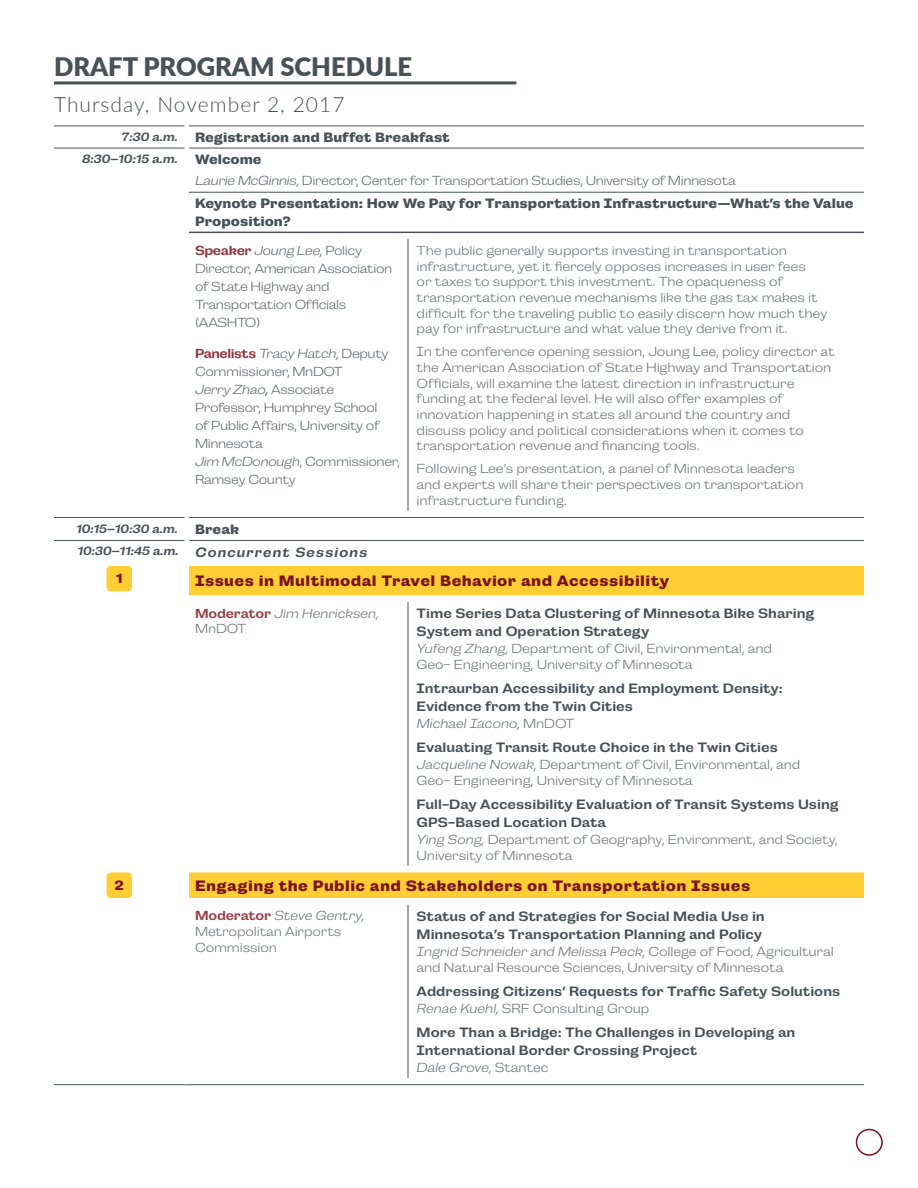
<style>
.page{position:relative;width:918px;height:1188px;background:#fff}
.page>*{position:absolute;margin:0;border:0;box-sizing:border-box;transform-origin:0 0}
.t1{font:900 25.5px "Lato";color:#485156}
.t2{font:300 21px "Lato";letter-spacing:.05em;color:#485156}
.t3{font:700 15px "Campaign";letter-spacing:.03em;color:#7a121b}
.t4{font:500 13.5px/18px "Campaign";color:#485156}
.t5{font:700 13.5px/18px "Campaign";color:#485156}
.t6{font:italic 500 13.5px/22.8px "Campaign";letter-spacing:.075em;color:#485156}
.t7{font:700 13.5px "Campaign";color:#7a121b}
.t8{font:300 13.05px/15.6px "Campaign";letter-spacing:-.01em;color:#6d7478}
.t9{font:300 13.05px/18px "Campaign";letter-spacing:-.03em;color:#646b6f}
.t10{font:italic 300 13.05px/15.6px "Campaign";letter-spacing:-.01em;color:#6d7478}
.t11{font:italic 500 12px "Campaign";letter-spacing:-.01em;color:#485156}
.s1{font-style:italic}
.s2{font-weight:500;color:#8e363d}
.s3{font-weight:400;font-style:italic}
.s4{font-weight:700;font-style:normal}
.s5{font-size:12px}
.s6{font-weight:500;font-style:normal;color:#954149}
.s7{font-style:normal}
.s8{font-weight:500;color:#954149}
</style>
<div class="page">
<svg style="left:189px;top:566px;width:675px;height:332px"></svg>
<hr style="left:189px;top:148px;width:219px;height:1px;background:#485156">
<hr style="left:408px;top:148px;width:456px;height:1px;background:#485156">
<hr style="left:408px;top:239px;width:1px;height:272px;background:#485156">
<hr style="left:408px;top:602px;width:1px;height:264px;background:#485156">
<hr style="left:408px;top:905px;width:1px;height:173px;background:#485156">
<hr style="left:189px;top:192px;width:219px;height:1px;background:#485156">
<hr style="left:408px;top:192px;width:456px;height:1px;background:#485156">
<hr style="left:189px;top:232px;width:219px;height:1px;background:#485156">
<hr style="left:408px;top:232px;width:456px;height:1px;background:#485156">
<hr style="left:189px;top:517px;width:219px;height:1px;background:#485156">
<hr style="left:408px;top:517px;width:456px;height:1px;background:#485156">
<hr style="left:54px;top:148px;width:130px;height:1px;background:#485156">
<hr style="left:54px;top:517px;width:130px;height:1px;background:#485156">
<hr style="left:189px;top:540px;width:219px;height:1px;background:#485156">
<hr style="left:408px;top:540px;width:456px;height:1px;background:#485156">
<hr style="left:54px;top:540px;width:130px;height:1px;background:#485156">
<hr style="left:54px;top:126px;width:130px;height:1px;background:#485156">
<hr style="left:189px;top:126px;width:219px;height:1px;background:#485156">
<hr style="left:408px;top:126px;width:456px;height:1px;background:#485156">
<hr style="left:54px;top:1084px;width:130px;height:1px;background:#485156">
<hr style="left:189px;top:1084px;width:219px;height:1px;background:#485156">
<hr style="left:408px;top:1084px;width:456px;height:1px;background:#485156">
<div style="left:106px;top:566px;width:26px;height:25px;background:#ffcd34;border-radius:4px"></div>
<div style="left:195px;top:574px;width:474px;height:15px;background:#ffcd34"></div>
<div style="left:106px;top:872px;width:26px;height:26px;background:#ffcd34;border-radius:4px"></div>
<div style="left:195px;top:879px;width:555px;height:15px;background:#ffcd34"></div>
<hr style="left:54px;top:81px;width:462px;height:3px;background:#485156">
<div style="left:856px;top:1129px;width:27px;height:27px;border:2px solid #7a121b;border-radius:50%"></div>
<h1 class="t1" style="left:54px;top:48px;width:360px">DRAFT PROGRAM SCHEDULE</h1>
<h2 class="t2" style="left:54px;top:90px;width:292px">Thursday, November 2, 2017</h2>
<p class="t11" style="left:121px;top:130px;width:58px">7:30 a.m.</p>
<p class="t5" style="left:195px;top:128px;width:256px">Registration and Buffet Breakfast</p>
<p class="t11" style="left:82px;top:152px;width:98px">8:30−10:15 a.m.</p>
<p class="t5" style="left:195px;top:150px;width:68px">Welcome</p>
<p class="t9" style="left:195px;top:172px;width:542px"><span class="s1">Laurie McGinnis,</span> Director, Center for Transportation Studies, University of Minnesota</p>
<p class="t5" style="left:195px;top:195px;width:660px">Keynote Presentation: How We Pay for Transportation Infrastructure—What’s the Value<br>Proposition?</p>
<p class="t9" style="left:195px;top:241px;width:199px"><span class="s2">Speaker</span> <span class="s1">Joung Lee,</span> Policy<br>Director, American Association of State Highway and<br>Transportation Officials (AASHTO)</p>
<p class="t9" style="left:195px;top:345px;width:207px"><span class="s2">Panelists</span> <span class="s1">Tracy Hatch,</span> Deputy<br>Commissioner, MnDOT<br><span class="s1">Jerry Zhao</span><span class="s3">,</span> Associate<br>Professor, Humphrey School<br>of Public Affairs, University of<br>Minnesota<br><span class="s1">Jim McDonough</span>, Commissioner,<br>Ramsey County</p>
<p class="t8" style="left:417px;top:243px;width:412px">The public generally supports investing in transportation infrastructure, yet it fiercely opposes increases in user fees<br>or taxes to support this investment. The opaqueness of transportation revenue mechanisms like the gas tax makes it difficult for the traveling public to easily discern how much they pay for infrastructure and what value they derive from it.</p>
<p class="t8" style="left:417px;top:344px;width:420px">In the conference opening session, Joung Lee, policy director at the American Association of State Highway and Transportation Officials, will examine the latest direction in infrastructure funding at the federal level. He will also offer examples of innovation happening in states all around the country and discuss policy and political considerations when it comes to transportation revenue and financing tools.</p>
<p class="t8" style="left:417px;top:461px;width:388px">Following Lee’s presentation, a panel of Minnesota leaders and experts will share their perspectives on transportation infrastructure funding.</p>
<p class="t11" style="left:76px;top:522px;width:103px">10:15−10:30 a.m.</p>
<p class="t6" style="left:77px;top:518px;width:291px;text-indent:118px"><span class="s4">Break<br></span><span class="s5">10:30−11:45 a.m.</span> Concurrent Sessions</p>
<p class="t7" style="left:116px;top:571px;width:8px">1</p>
<p class="t3" style="left:195px;top:572px;width:476px">Issues in Multimodal Travel Behavior and Accessibility</p>
<p class="t10" style="left:195px;top:606px;width:185px"><span class="s6">Moderator</span> Jim Henricksen,<br><span class="s7">MnDOT</span></p>
<p class="t4" style="left:417px;top:604px;width:399px">Time Series Data Clustering of Minnesota Bike Sharing<br>System and Operation Strategy</p>
<p class="t8" style="left:417px;top:641px;width:357px"><span class="s1">Yufeng Zhang,</span> Department of Civil, Environmental, and<br>Geo- Engineering, University of Minnesota</p>
<p class="t4" style="left:417px;top:679px;width:368px">Intraurban Accessibility and Employment Density:<br>Evidence from the Twin Cities</p>
<p class="t10" style="left:417px;top:716px;width:159px">Michael Iacono, <span class="s7">MnDOT</span></p>
<p class="t4" style="left:417px;top:738px;width:363px">Evaluating Transit Route Choice in the Twin Cities</p>
<p class="t8" style="left:417px;top:757px;width:385px"><span class="s1">Jacqueline Nowak,</span> Department of Civil, Environmental, and<br>Geo- Engineering, University of Minnesota</p>
<p class="t4" style="left:417px;top:795px;width:423px">Full-Day Accessibility Evaluation of Transit Systems Using<br>GPS-Based Location Data</p>
<p class="t8" style="left:417px;top:832px;width:423px"><span class="s1">Ying Song,</span> Department of Geography, Environment, and Society,<br>University of Minnesota</p>
<p class="t7" style="left:115px;top:877px;width:11px">2</p>
<p class="t3" style="left:195px;top:877px;width:557px">Engaging the Public and Stakeholders on Transportation Issues</p>
<p class="t8" style="left:195px;top:908px;width:171px"><span class="s8">Moderator</span> <span class="s1">Steve Gentry,<br></span>Metropolitan Airports<br>Commission</p>
<p class="t4" style="left:417px;top:907px;width:350px">Status of and Strategies for Social Media Use in<br>Minnesota’s Transportation Planning and Policy</p>
<p class="t8" style="left:417px;top:944px;width:419px"><span class="s1">Ingrid Schneider and Melissa Peck,</span> College of Food, Agricultural and Natural Resource Sciences, University of Minnesota</p>
<p class="t4" style="left:417px;top:982px;width:425px">Addressing Citizens’ Requests for Traffic Safety Solutions</p>
<p class="t8" style="left:417px;top:1001px;width:234px"><span class="s1">Renae Kuehl,</span> SRF Consulting Group</p>
<p class="t4" style="left:417px;top:1023px;width:380px">More Than a Bridge: The Challenges in Developing an<br>International Border Crossing Project</p>
<p class="t10" style="left:417px;top:1060px;width:133px">Dale Grove, <span class="s7">Stantec</span></p>
</div>
